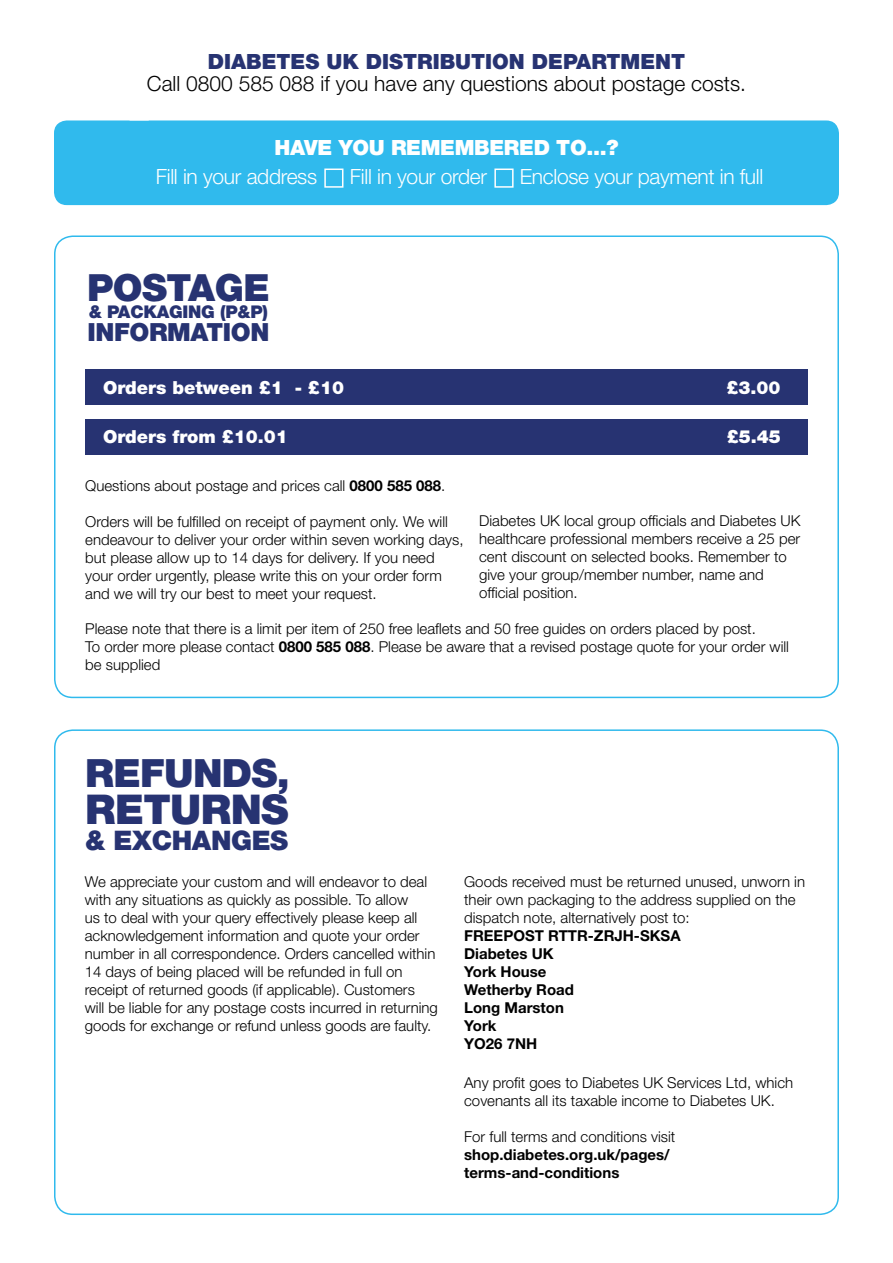
<style>
.page{position:relative;width:893px;height:1263px;background:#fff}
.page>*{position:absolute;margin:0;border:0;box-sizing:border-box;transform-origin:0 0}
.t1{font:900 41.1px "Helvetica Neue LT Std";letter-spacing:-.015em;color:#273372}
.t2{font:900 39px "Helvetica Neue LT Std";letter-spacing:-.02em;color:#273372}
.t3{font:900 37.5px "Helvetica Neue LT Std";letter-spacing:-.015em;color:#273372}
.t4{font:900 27px "Helvetica Neue LT Std";letter-spacing:-.015em;color:#273372}
.t5{font:900 25.05px "Helvetica Neue LT Std";letter-spacing:-.015em;color:#273372}
.t6{font:300 21px "Helvetica Neue LT Std";letter-spacing:-.015em;color:#fff}
.t7{font:300 21px "Helvetica Neue LT Std";color:#000}
.t8{font:900 21px "Helvetica Neue LT Std";color:#273372}
.t9{font:900 21px "Helvetica Neue LT Std";letter-spacing:-.015em;color:#fff}
.t10{font:900 18px "Helvetica Neue LT Std";color:#fff}
.t11{font:900 17.55px "Helvetica Neue LT Std";letter-spacing:-.015em;color:#273372}
.t12{font:300 15px/18px "Helvetica Neue LT Std";color:#000}
.t13{font:700 15px/18px "Helvetica Neue LT Std";color:#000}
.s1{font-weight:700}
</style>
<div class="page">
<div style="left:85px;top:369px;width:723px;height:36px;background:#273372"></div>
<div style="left:85px;top:419px;width:723px;height:36px;background:#273372"></div>
<div style="left:54px;top:120px;width:785px;height:85px;background:#30baed;border-radius:13px"></div>
<div style="left:324px;top:169px;width:19px;height:19px;border:2px solid #fff"></div>
<div style="left:494px;top:169px;width:20px;height:19px;border:2px solid #fff"></div>
<h3 class="t8" style="left:208px;top:49px;width:479px">DIABETES UK DISTRIBUTION DEPARTMENT</h3>
<h3 class="t7" style="left:147px;top:71px;width:601px">Call 0800 585 088 if you have any questions about postage costs.</h3>
<h3 class="t9" style="left:274px;top:135px;width:346px">HAVE YOU REMEMBERED TO...?</h3>
<h3 class="t6" style="left:156px;top:164px;width:163px">Fill in your address</h3>
<h3 class="t6" style="left:350px;top:164px;width:139px">Fill in your order</h3>
<h3 class="t6" style="left:520px;top:164px;width:245px">Enclose your payment in full</h3>
<h3 class="t3" style="left:87px;top:265px;width:184px">POSTAGE</h3>
<p class="t11" style="left:89px;top:302px;width:181px">&amp; PACKAGING (P&amp;P)</p>
<h3 class="t5" style="left:87px;top:317px;width:183px">INFORMATION</h3>
<p class="t10" style="left:103px;top:377px;width:242px">Orders between £1 - £10</p>
<p class="t10" style="left:727px;top:377px;width:56px">£3.00</p>
<p class="t10" style="left:103px;top:426px;width:186px">Orders from £10.01</p>
<p class="t10" style="left:727px;top:426px;width:56px">£5.45</p>
<p class="t12" style="left:85px;top:476px;width:362px">Questions about postage and prices call <span class="s1">0800 585 088</span>.</p>
<p class="t12" style="left:85px;top:512px;width:380px">Orders will be fulfilled on receipt of payment only. We will endeavour to deliver your order within seven working days, but please allow up to 14 days for delivery. If you need your order urgently, please write this on your order form and we will try our best to meet your request.</p>
<p class="t12" style="left:479px;top:512px;width:323px">Diabetes UK local group officials and Diabetes UK healthcare professional members receive a 25 per cent discount on selected books. Remember to give your group/member number, name and official position.</p>
<p class="t12" style="left:85px;top:619px;width:705px">Please note that there is a limit per item of 250 free leaflets and 50 free guides on orders placed by post.<br>To order more please contact <span class="s1">0800 585 088</span>. Please be aware that a revised postage quote for your order will be supplied</p>
<h2 class="t2" style="left:85px;top:750px;width:206px">REFUNDS,</h2>
<h1 class="t1" style="left:85px;top:785px;width:205px">RETURNS</h1>
<h3 class="t4" style="left:85px;top:824px;width:204px">&amp; EXCHANGES</h3>
<p class="t12" style="left:85px;top:872px;width:355px">We appreciate your custom and will endeavor to deal with any situations as quickly as possible. To allow<br>us to deal with your query effectively please keep all acknowledgement information and quote your order number in all correspondence. Orders cancelled within 14 days of being placed will be refunded in full on receipt of returned goods (if applicable). Customers will be liable for any postage costs incurred in returning goods for exchange or refund unless goods are faulty.</p>
<p class="t12" style="left:464px;top:872px;width:342px">Goods received must be returned unused, unworn in their own packaging to the address supplied on the dispatch note, alternatively post to:</p>
<p class="t13" style="left:464px;top:926px;width:218px">FREEPOST RTTR-ZRJH-SKSA<br>Diabetes UK<br>York House<br>Wetherby Road<br>Long Marston<br>York<br>YO26 7NH</p>
<p class="t12" style="left:464px;top:1073px;width:330px">Any profit goes to Diabetes UK Services Ltd, which covenants all its taxable income to Diabetes UK.</p>
<p class="t12" style="left:464px;top:1127px;width:213px">For full terms and conditions visit</p>
<p class="t13" style="left:464px;top:1145px;width:207px">shop.diabetes.org.uk/pages/ terms-and-conditions</p>
</div>
